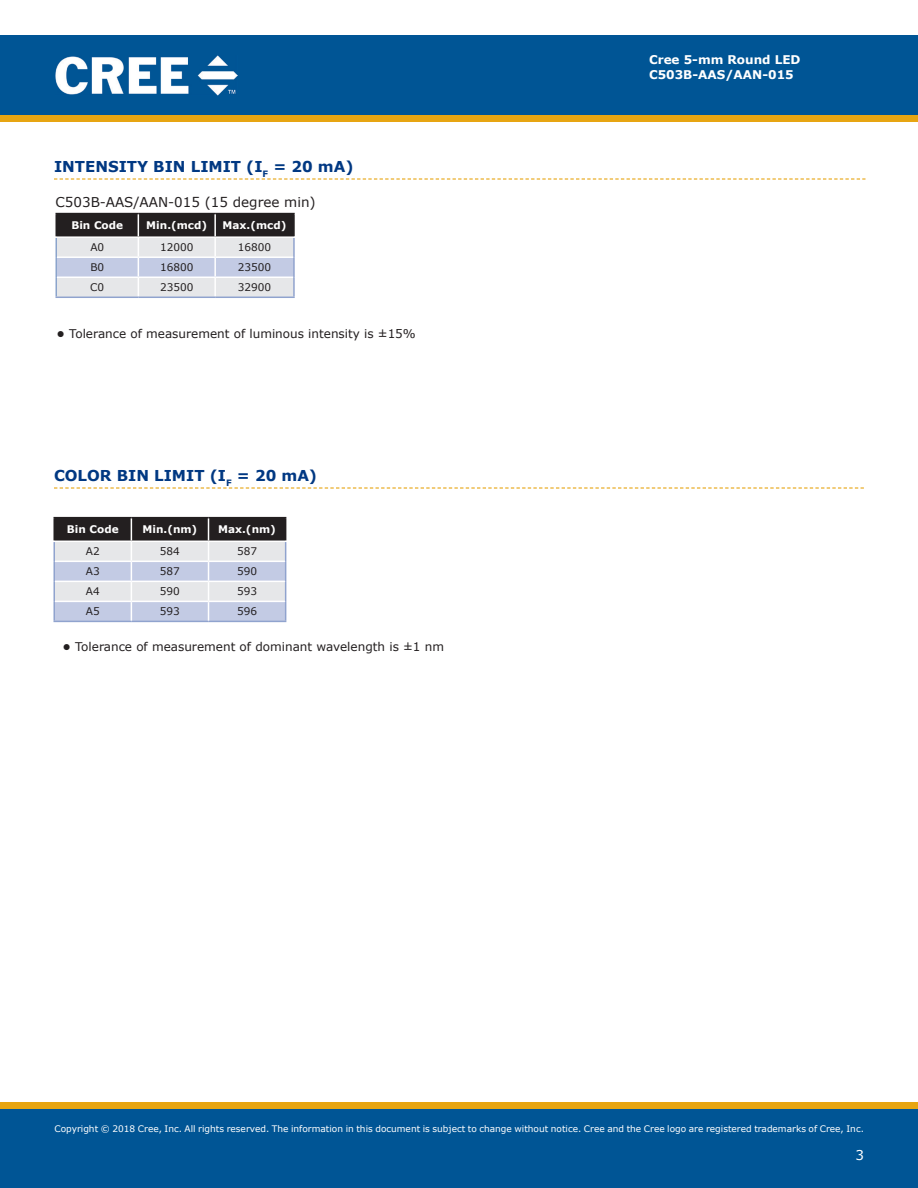
<style>
.page{position:relative;width:918px;height:1188px;background:#fff}
.page>*{position:absolute;margin:0;border:0;box-sizing:border-box;transform-origin:0 0}
.t1{font:700 15px "Verdana";color:#003882}
.t2{font:13.5px "Verdana";color:#231f20}
.t3{font:13.5px "Verdana";color:#fff}
.t4{font:12px "Verdana";color:#231f20}
.t5{font:700 12px/15px "Verdana";color:#fff}
.t6{font:10.5px "Verdana";color:#231f20}
.t7{font:700 10.5px "Verdana";color:#fff}
.t8{font:9px "Verdana";color:#fff}
.s1{color:#003883}
.s2{font-weight:700}
</style>
<div class="page">
<div style="left:0;top:115px;width:918px;height:7px;background:#e7a512"></div>
<div style="left:0;top:35px;width:918px;height:80px;background:#005595"></div>
<img style="left:56px;top:55px;width:181px;height:41px">
<div style="left:0;top:1108px;width:918px;height:80px;background:#005595"></div>
<div style="left:0;top:1102px;width:918px;height:6px;background:#e7a512"></div>
<hr style="left:56px;top:213px;width:82px;height:1px;background:#231f20">
<hr style="left:138px;top:213px;width:77px;height:1px;background:#231f20">
<hr style="left:215px;top:213px;width:80px;height:1px;background:#231f20">
<svg style="left:56px;top:214px;width:239px;height:83px;background:#aaacb3"></svg>
<hr style="left:293px;top:277px;width:2px;height:20px;background:#90a3ce">
<hr style="left:56px;top:297px;width:82px;height:1px;background:#90a3ce">
<hr style="left:138px;top:297px;width:77px;height:1px;background:#90a3ce">
<hr style="left:215px;top:297px;width:80px;height:1px;background:#90a3ce">
<svg style="left:54px;top:178px;width:812px;height:2px"></svg>
<hr style="left:53px;top:621px;width:78px;height:1px;background:#90a3ce">
<hr style="left:131px;top:621px;width:78px;height:1px;background:#90a3ce">
<hr style="left:209px;top:621px;width:77px;height:1px;background:#90a3ce">
<hr style="left:53px;top:517px;width:78px;height:1px;background:#231f20">
<hr style="left:131px;top:517px;width:78px;height:1px;background:#231f20">
<hr style="left:209px;top:517px;width:77px;height:1px;background:#231f20">
<svg style="left:53px;top:518px;width:233px;height:103px;background:#afb2bc"></svg>
<hr style="left:53px;top:541px;width:78px;height:1px;background:#fff">
<hr style="left:131px;top:541px;width:78px;height:1px;background:#fff">
<hr style="left:209px;top:541px;width:77px;height:1px;background:#fff">
<svg style="left:54px;top:487px;width:810px;height:2px"></svg>
<h1 class="t1" style="left:54px;top:161px;width:301px">INTENSITY BIN LIMIT (I<sub>F</sub> = 20 <span class="s1">mA</span>)</h1>
<h2 class="t2" style="left:55px;top:197px;width:262px">C503B-AAS/AAN-015 (15 degree min)</h2>
<p class="t7" style="left:71px;top:221px;width:53px">Bin Code</p>
<p class="t7" style="left:146px;top:221px;width:62px">Min.(mcd)</p>
<p class="t7" style="left:223px;top:221px;width:65px">Max.(mcd)</p>
<p class="t6" style="left:90px;top:243px;width:15px">A0</p>
<p class="t6" style="left:160px;top:243px;width:35px">12000</p>
<p class="t6" style="left:238px;top:243px;width:35px">16800</p>
<p class="t6" style="left:90px;top:263px;width:15px">B0</p>
<p class="t6" style="left:160px;top:263px;width:35px">16800</p>
<p class="t6" style="left:238px;top:263px;width:35px">23500</p>
<p class="t6" style="left:90px;top:283px;width:16px">C0</p>
<p class="t6" style="left:160px;top:283px;width:35px">23500</p>
<p class="t6" style="left:238px;top:283px;width:35px">32900</p>
<h3 class="t4" style="left:57px;top:329px;width:361px"><span class="s2">•</span> Tolerance of measurement of luminous intensity is ±15%</h3>
<h1 class="t1" style="left:54px;top:470px;width:265px">COLOR BIN LIMIT (I<sub>F</sub> = 20 <span class="s1">mA</span>)</h1>
<p class="t7" style="left:67px;top:525px;width:53px">Bin Code</p>
<p class="t7" style="left:143px;top:525px;width:56px">Min.(nm)</p>
<p class="t7" style="left:218px;top:525px;width:59px">Max.(nm)</p>
<p class="t6" style="left:86px;top:547px;width:15px">A2</p>
<p class="t6" style="left:160px;top:547px;width:22px">584</p>
<p class="t6" style="left:237px;top:547px;width:22px">587</p>
<p class="t6" style="left:86px;top:567px;width:15px">A3</p>
<p class="t6" style="left:160px;top:567px;width:22px">587</p>
<p class="t6" style="left:237px;top:567px;width:22px">590</p>
<p class="t6" style="left:86px;top:587px;width:15px">A4</p>
<p class="t6" style="left:160px;top:587px;width:22px">590</p>
<p class="t6" style="left:237px;top:587px;width:22px">593</p>
<p class="t6" style="left:86px;top:607px;width:15px">A5</p>
<p class="t6" style="left:160px;top:607px;width:22px">593</p>
<p class="t6" style="left:237px;top:607px;width:22px">596</p>
<h3 class="t4" style="left:62px;top:641px;width:383px"><span class="s2">•</span> Tolerance of measurement of dominant wavelength is ±1 nm</h3>
<h3 class="t5" style="left:649px;top:53px;width:153px">Cree 5-mm Round LED<br>C503B-AAS/AAN-015</h3>
<p class="t8" style="left:54px;top:1125px;width:811px">Copyright © 2018 Cree, Inc. All rights reserved. The information in this document is subject to change without notice. Cree and the Cree logo are registered trademarks of Cree, Inc.</p>
<p class="t8" style="left:54px;top:1127px;width:58px">of Cree, Inc.</p>
<h2 class="t3" style="left:855px;top:1149px;width:10px">3</h2>
</div>
